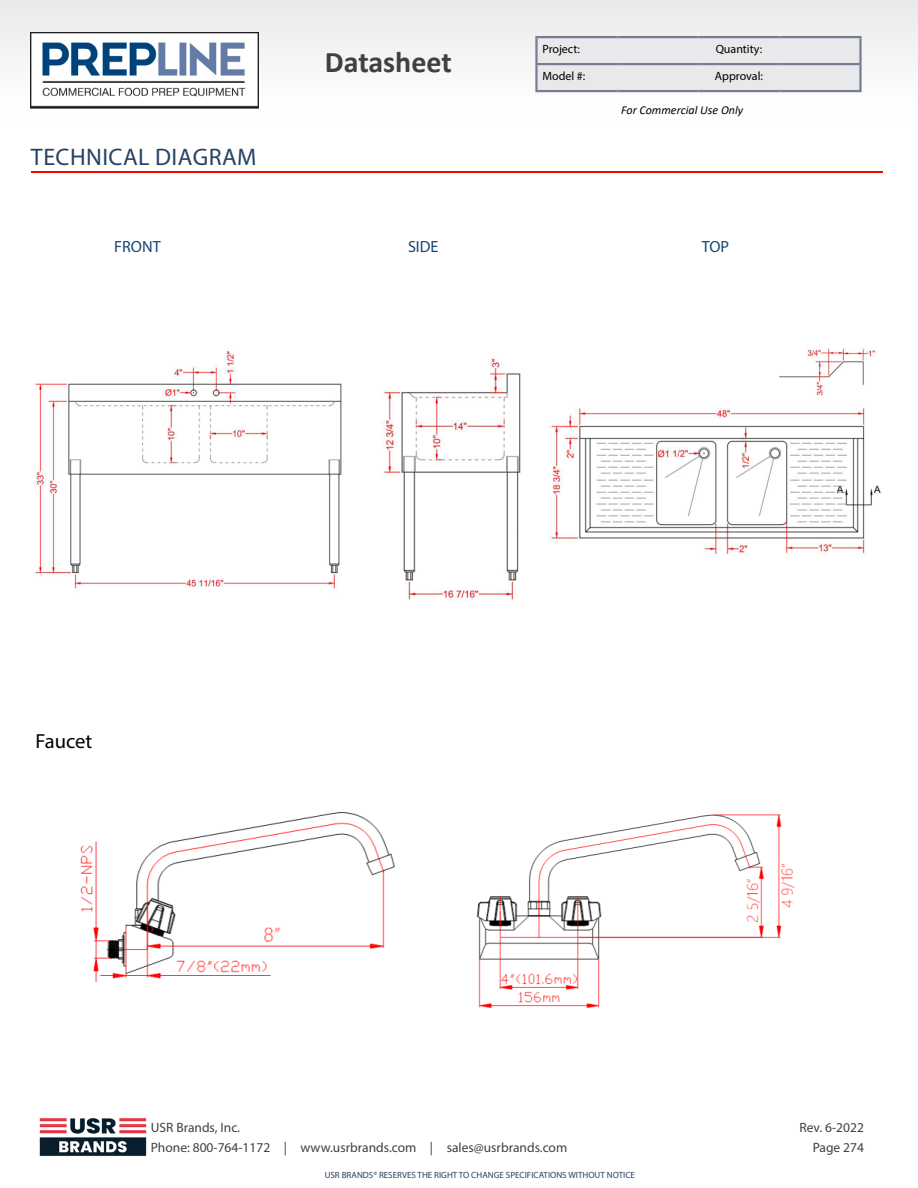
<style>
.page{position:relative;width:918px;height:1188px;background:#fff}
.page>*{position:absolute;margin:0;border:0;box-sizing:border-box;transform-origin:0 0}
.t1{font:700 30px "Calibri";color:#404042}
.t2{font:24px "Myriad Pro";letter-spacing:.02em;color:#274262}
.t3{font:20.4px "Myriad Pro";color:#000}
.t4{font:16.2px "Myriad Pro";color:#154472}
.t5{font:13.5px/19.5px "Myriad Pro";color:#404042}
.t6{font:12px "Myriad Pro";color:#000}
.t7{font:italic 12px "Calibri";color:#000}
.t8{font:9px "Myriad Pro";color:#274262}
</style>
<div class="page">
<hr style="left:31px;top:171px;width:851px;height:2px;background:#f00">
<img style="left:382px;top:358px;width:139px;height:244px">
<img style="left:779px;top:348px;width:97px;height:48px">
<img style="left:80px;top:812px;width:315px;height:169px">
<img style="left:476px;top:814px;width:319px;height:194px">
<img style="left:34px;top:350px;width:308px;height:240px">
<img style="left:548px;top:408px;width:333px;height:147px">
<div style="left:0;top:0;width:918px;height:127px;background:#f4f5f5"></div>
<div style="left:538px;top:38px;width:321px;height:52px;background:#e9e9ec"></div>
<hr style="left:535px;top:36px;width:82px;height:2px;background:#777d95">
<hr style="left:535px;top:38px;width:3px;height:25px;background:#777d95">
<hr style="left:617px;top:36px;width:81px;height:2px;background:#777d95">
<hr style="left:698px;top:36px;width:81px;height:2px;background:#777d95">
<hr style="left:779px;top:36px;width:83px;height:2px;background:#777d95">
<hr style="left:859px;top:38px;width:3px;height:25px;background:#777d95">
<hr style="left:535px;top:63px;width:82px;height:2px;background:#777d95">
<hr style="left:535px;top:65px;width:3px;height:25px;background:#777d95">
<hr style="left:617px;top:63px;width:81px;height:2px;background:#777d95">
<hr style="left:698px;top:63px;width:81px;height:2px;background:#777d95">
<hr style="left:779px;top:63px;width:83px;height:2px;background:#777d95">
<hr style="left:859px;top:65px;width:3px;height:25px;background:#777d95">
<hr style="left:535px;top:90px;width:82px;height:2px;background:#777d95">
<hr style="left:617px;top:90px;width:81px;height:2px;background:#777d95">
<hr style="left:698px;top:90px;width:81px;height:2px;background:#777d95">
<hr style="left:779px;top:90px;width:83px;height:2px;background:#777d95">
<img style="left:39px;top:1118px;width:108px;height:38px">
<img style="left:31px;top:32px;width:227px;height:76px">
<h2 class="t2" style="left:31px;top:142px;width:227px">TECHNICAL DIAGRAM</h2>
<h1 class="t1" style="left:325px;top:41px;width:128px">Datasheet</h1>
<p class="t6" style="left:542px;top:42px;width:39px">Project:</p>
<p class="t6" style="left:716px;top:42px;width:48px">Quantity:</p>
<p class="t6" style="left:542px;top:69px;width:44px">Model #:</p>
<p class="t6" style="left:715px;top:69px;width:50px">Approval:</p>
<p class="t7" style="left:621px;top:102px;width:123px">For Commercial Use Only</p>
<p class="t4" style="left:114px;top:236px;width:48px">FRONT</p>
<p class="t4" style="left:408px;top:236px;width:32px">SIDE</p>
<p class="t4" style="left:702px;top:236px;width:29px">TOP</p>
<h3 class="t3" style="left:36px;top:729px;width:58px">Faucet</h3>
<p class="t5" style="left:151px;top:1118px;width:418px">USR Brands, Inc.<br>Phone: 800-764-1172 | www.usrbrands.com | sales@usrbrands.com</p>
<p class="t5" style="left:800px;top:1118px;width:66px;text-align:right">Rev. 6-2022<br>Page 274</p>
<p class="t8" style="left:325px;top:1169px;width:312px">USR BRANDS® RESERVES THE RIGHT TO CHANGE SPECIFICATIONS WITHOUT NOTICE</p>
</div>
